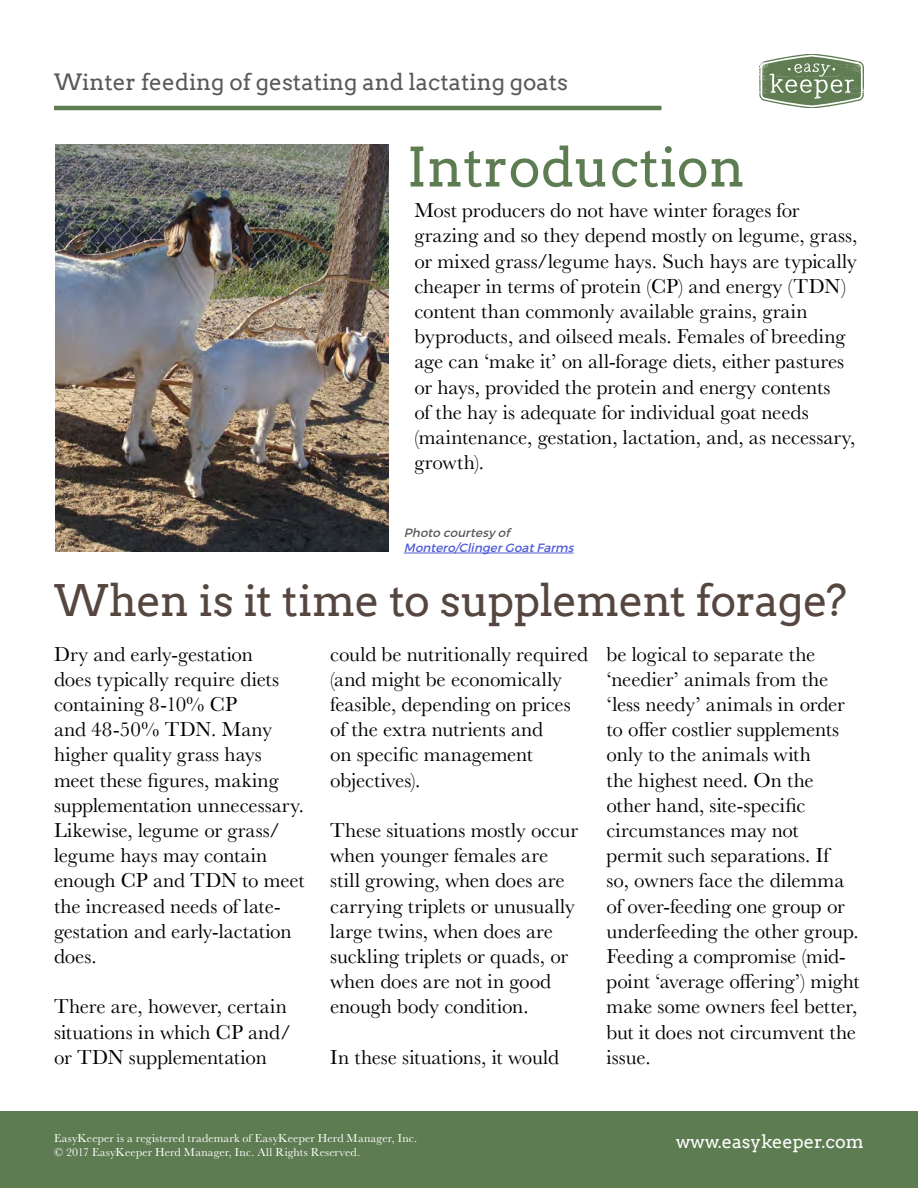
<style>
.page{position:relative;width:918px;height:1188px;background:#fff}
.page>*{position:absolute;margin:0;border:0;box-sizing:border-box;transform-origin:0 0}
.t1{font:54px "Arvo";color:#5e7c51}
.t2{font:43.5px "Arvo";letter-spacing:-.02em;color:#564640}
.t3{font:22.5px "Arvo";color:#58595b}
.t4{font:21px/25.2px "Baskerville";color:#000}
.t5{font:18px "Arvo";color:#fff}
.t6{font:12px/14.4px "Baskerville";letter-spacing:.015em;color:#fff}
.t7{font:italic 12px "Montserrat";color:#4f5cd6}
.t8{font:italic 12px "Montserrat";color:#58595b}
</style>
<div class="page">
<svg style="left:759px;top:54px;width:105px;height:54px"></svg>
<hr style="left:54px;top:106px;width:608px;height:4px;background:#5e7c51">
<div style="left:1px;top:1112px;width:917px;height:76px;background:#5e7c51"></div>
<img style="left:56px;top:144px;width:333px;height:408px">
<hr style="left:404px;top:553px;width:170px;height:1px;background:#4f5cd6">
<p class="t3" style="left:54px;top:68px;width:516px">Winter feeding of gestating and lactating goats</p>
<h1 class="t1" style="left:407px;top:135px;width:340px">Introduction</h1>
<p class="t4" style="left:414px;top:198px;width:445px">Most producers do not have winter forages for grazing and so they depend mostly on legume, grass, or mixed grass/legume hays. Such hays are typically cheaper in terms of protein (CP) and energy (TDN) content than commonly available grains, grain byproducts, and oilseed meals. Females of breeding age can ‘make it’ on all-forage diets, either pastures or hays, provided the protein and energy contents<br>of the hay is adequate for individual goat needs (maintenance, gestation, lactation, and, as necessary, growth).</p>
<p class="t8" style="left:404px;top:526px;width:107px">Photo courtesy of</p>
<p class="t7" style="left:404px;top:540px;width:174px">Montero/ClingerGoatFarms</p>
<h2 class="t2" style="left:54px;top:575px;width:795px">When is it time to supplement forage?</h2>
<p class="t4" style="left:54px;top:642px;width:252px">Dry and early-gestation<br>does typically require diets containing 8-10% CP<br>and 48-50% TDN. Many higher quality grass hays meet these figures, making supplementation unnecessary.<br>Likewise, legume or grass/ legume hays may contain enough CP and TDN to meet the increased needs of late&shy;gestation and early-lactation does.</p>
<p class="t4" style="left:54px;top:994px;width:239px">There are, however, certain situations in which CP and/ or TDN supplementation</p>
<p class="t4" style="left:330px;top:642px;width:259px">could be nutritionally required (and might be economically feasible, depending on prices of the extra nutrients and<br>on specific management objectives).</p>
<p class="t4" style="left:330px;top:818px;width:250px">These situations mostly occur when younger females are still growing, when does are carrying triplets or unusually large twins, when does are suckling triplets or quads, or when does are not in good enough body condition.</p>
<p class="t4" style="left:330px;top:1045px;width:230px">In these situations, it would</p>
<p class="t4" style="left:607px;top:642px;width:254px">be logical to separate the ‘needier’ animals from the ‘less needy’ animals in order to offer costlier supplements only to the animals with<br>the highest need. On the other hand, site-specific circumstances may not permit such separations. If<br>so, owners face the dilemma of over-feeding one group or underfeeding the other group.<br>Feeding a compromise (mid&shy;point ‘average offering’) might make some owners feel better, but it does not circumvent the issue.</p>
<p class="t6" style="left:54px;top:1131px;width:365px">EasyKeeper is a registered trademark of EasyKeeper Herd Manager, Inc. © 2017 EasyKeeper Herd Manager, Inc. All Rights Reserved.</p>
<p class="t5" style="left:676px;top:1130px;width:189px">www.easykeeper.com</p>
</div>
